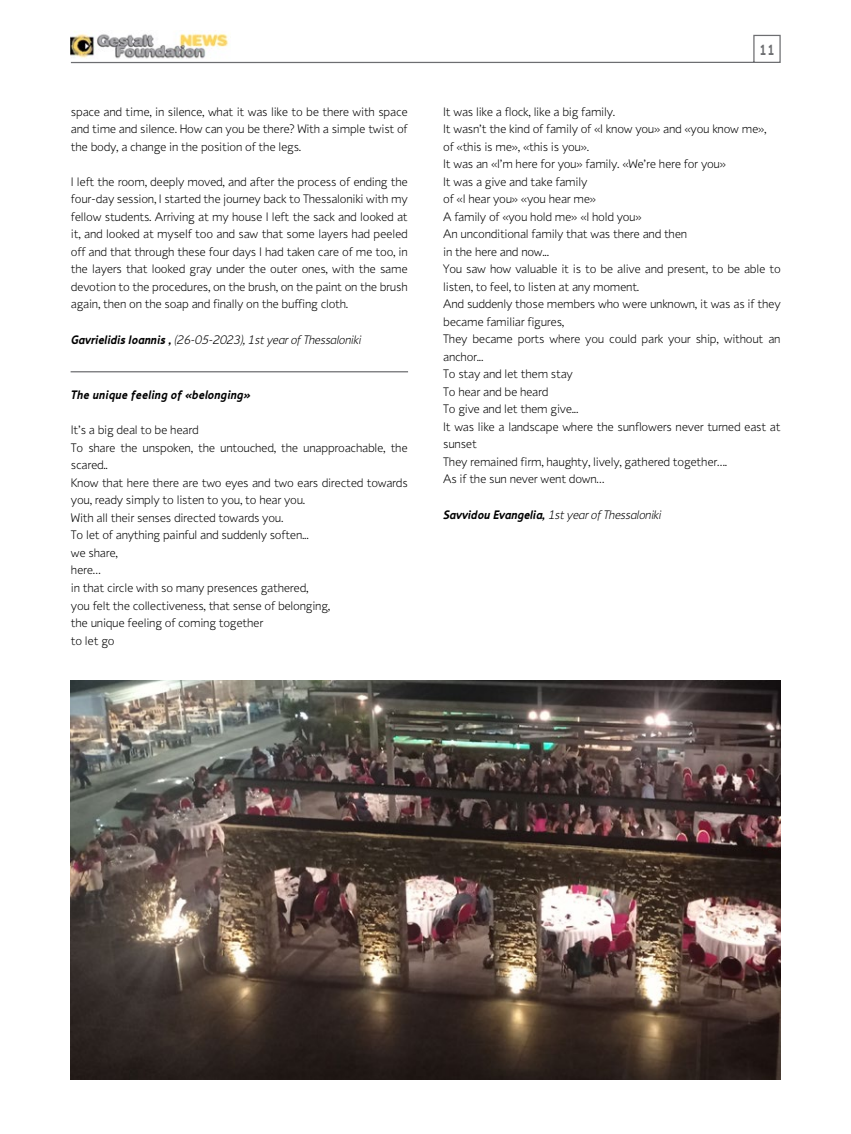
<style>
.page{position:relative;width:851px;height:1134px;background:#fff}
.page>*{position:absolute;margin:0;border:0;box-sizing:border-box;transform-origin:0 0}
.t1{font:700 15px "PF Textbook";color:#6d6e71;scale:.8 1}
.t2{font:300 12.5px/17.5px "PF Textbook";letter-spacing:-.02em;color:#000}
.t3{font:italic 300 12.5px "PF Textbook";letter-spacing:-.03em;color:#000}
.t4{font:italic 700 12.5px "PF Textbook";letter-spacing:-.02em;color:#000}
.s1{font-weight:700}
</style>
<div class="page">
<svg style="left:70px;top:34px;width:711px;height:30px"></svg>
<img style="left:70px;top:30px;width:160px;height:30px">
<img style="left:71px;top:680px;width:709px;height:399px">
<hr style="left:71px;top:371px;width:337px;height:1px;background:#6d6e71">
<p class="t2" style="left:71px;top:103px;width:338px;text-align:justify">space and time, in silence, what it was like to be there with space and time and silence. How can you be there? With a simple twist of the body, a change in the position of the legs.</p>
<p class="t2" style="left:71px;top:173px;width:338px;text-align:justify">I left the room, deeply moved, and after the process of ending the four-day session, I started the journey back to Thessaloniki with my fellow students. Arriving at my house I left the sack and looked at it, and looked at myself too and saw that some layers had peeled off and that through these four days I had taken care of me too, in the layers that looked gray under the outer ones, with the same devotion to the procedures, on the brush, on the paint on the brush again, then on the soap and finally on the buffing cloth.</p>
<p class="t3" style="left:71px;top:333px;width:292px"><span class="s1">Gavrielidis Ioannis ,</span> (26-05-2023), 1st year of Thessaloniki</p>
<p class="t4" style="left:71px;top:388px;width:181px">The unique feeling of «belonging»</p>
<p class="t2" style="left:71px;top:422px;width:338px">It’s a big deal to be heard<br>To share the unspoken, the untouched, the unapproachable, the scared..<br>Know that here there are two eyes and two ears directed towards you, ready simply to listen to you, to hear you.<br>With all their senses directed towards you.<br>To let of anything painful and suddenly soften...<br>we share,<br>here…<br>in that circle with so many presences gathered,<br>you felt the collectiveness, that sense of belonging,<br>the unique feeling of coming together<br>to let go</p>
<p class="t1" style="left:759px;top:41px;width:21px">11</p>
<p class="t2" style="left:443px;top:103px;width:339px">It was like a flock, like a big family.<br>It wasn’t the kind of family of «I know you» and «you know me»,<br>of «this is me», «this is you».<br>It was an «I’m here for you» family. «We’re here for you»<br>It was a give and take family<br>of «I hear you» «you hear me»<br>A family of «you hold me» «I hold you»<br>An unconditional family that was there and then<br>in the here and now...<br>You saw how valuable it is to be alive and present, to be able to listen, to feel, to listen at any moment.<br>And suddenly those members who were unknown, it was as if they became familiar figures,<br>They became ports where you could park your ship, without an anchor...<br>To stay and let them stay<br>To hear and be heard<br>To give and let them give...<br>It was like a landscape where the sunflowers never turned east at sunset<br>They remained firm, haughty, lively, gathered together….<br>As if the sun never went down…</p>
<p class="t3" style="left:443px;top:508px;width:220px"><span class="s1">Savvidou Evangelia,</span> 1st year of Thessaloniki</p>
</div>
